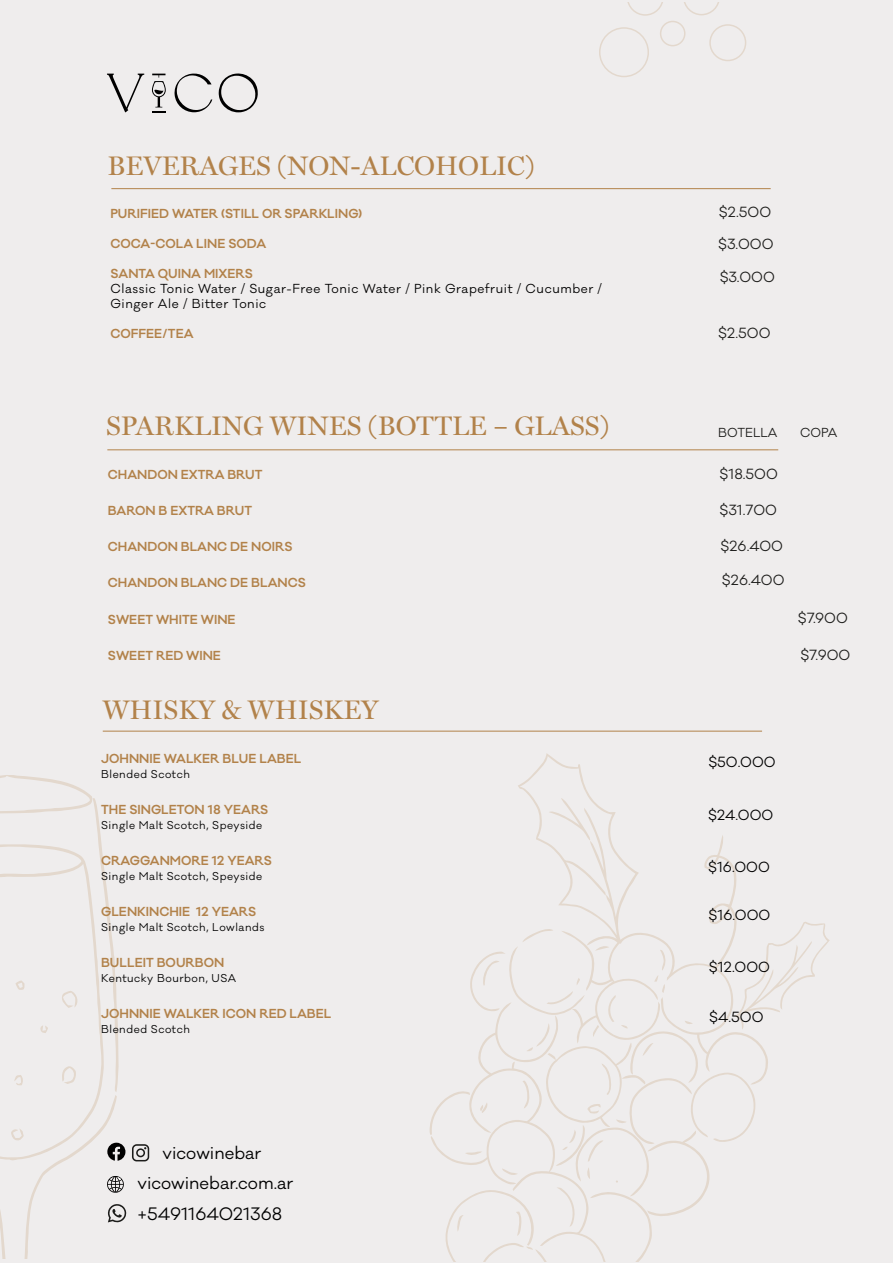
<style>
.page{position:relative;width:893px;height:1263px;background:#fff}
.page>*{position:absolute;margin:0;border:0;box-sizing:border-box;transform-origin:0 0}
.t1{font:27px "Miller Display";color:#b2824a}
.t2{font:16.5px/30.6px "Galano Classic";color:#000}
.t3{font:13.5px "Galano Classic";color:#1d1d1b}
.t4{font:13.5px "Galano Classic";color:#000}
.t5{font:600 12px "Galano Classic";color:#b2824a}
.t6{font:12px/15px "Galano Classic";letter-spacing:.05em;color:#000}
.t7{font:12px "Galano Classic";color:#1d1d1b}
.t8{font:10.5px "Galano Classic";letter-spacing:.05em;color:#000}
</style>
<div class="page">
<div style="left:2px;top:0;width:891px;height:1262px;background:#efeded"></div>
<div style="left:709px;top:24px;width:37px;height:37px;border:2px solid #b2824a;border-radius:50%"></div>
<div style="left:599px;top:27px;width:50px;height:50px;border:2px solid #b2824a;border-radius:50%"></div>
<svg style="left:627px;top:2px;width:36px;height:14px"></svg>
<svg style="left:684px;top:2px;width:35px;height:13px"></svg>
<div style="left:660px;top:21px;width:25px;height:25px;border:2px solid #b2824a;border-radius:50%"></div>
<hr style="left:111px;top:188px;width:660px;height:1px;background:#b2824a">
<svg style="left:518px;top:753px;width:219px;height:169px"></svg>
<svg style="left:549px;top:798px;width:41px;height:43px"></svg>
<svg style="left:430px;top:922px;width:400px;height:340px"></svg>
<hr style="left:107px;top:449px;width:671px;height:1px;background:#b2824a">
<hr style="left:103px;top:731px;width:659px;height:1px;background:#b2824a">
<svg style="left:132px;top:1144px;width:17px;height:17px"></svg>
<svg style="left:0;top:774px;width:126px;height:484px"></svg>
<svg style="left:219px;top:73px;width:39px;height:39px"></svg>
<svg style="left:107px;top:74px;width:37px;height:38px"></svg>
<svg style="left:152px;top:74px;width:14px;height:38px"></svg>
<svg style="left:174px;top:73px;width:38px;height:39px"></svg>
<h1 class="t1" style="left:107px;top:150px;width:429px">BEVERAGES (NON-ALCOHOLIC)</h1>
<p class="t5" style="left:110px;top:205px;width:253px">PURIFIED WATER (STILL OR SPARKLING)</p>
<p class="t5" style="left:110px;top:235px;width:157px">COCA-COLA LINE SODA</p>
<p class="t5" style="left:110px;top:265px;width:144px">SANTA QUINA MIXERS</p>
<p class="t6" style="left:110px;top:281px;width:493px">Classic Tonic Water / Sugar-Free Tonic Water / Pink Grapefruit / Cucumber /<br>Ginger Ale / Bitter Tonic</p>
<p class="t5" style="left:110px;top:325px;width:85px">COFFEE/TEA</p>
<h1 class="t1" style="left:106px;top:410px;width:505px">SPARKLING WINES (BOTTLE – GLASS)</h1>
<p class="t5" style="left:108px;top:467px;width:156px">CHANDON EXTRA BRUT</p>
<p class="t5" style="left:108px;top:503px;width:146px">BARON B EXTRA BRUT</p>
<p class="t5" style="left:108px;top:539px;width:186px">CHANDON BLANC DE NOIRS</p>
<p class="t5" style="left:108px;top:575px;width:200px">CHANDON BLANC DE BLANCS</p>
<p class="t5" style="left:108px;top:611px;width:129px">SWEET WHITE WINE</p>
<p class="t5" style="left:108px;top:647px;width:115px">SWEET RED WINE</p>
<h1 class="t1" style="left:103px;top:693px;width:277px">WHISKY &amp; WHISKEY</h1>
<p class="t5" style="left:101px;top:751px;width:202px">JOHNNIE WALKER BLUE LABEL</p>
<p class="t8" style="left:101px;top:768px;width:90px">Blended Scotch</p>
<p class="t5" style="left:101px;top:802px;width:169px">THE SINGLETON 18 YEARS</p>
<p class="t8" style="left:101px;top:819px;width:163px">Single Malt Scotch, Speyside</p>
<p class="t5" style="left:101px;top:853px;width:172px">CRAGGANMORE 12 YEARS</p>
<p class="t8" style="left:101px;top:869px;width:163px">Single Malt Scotch, Speyside</p>
<p class="t5" style="left:101px;top:904px;width:157px">GLENKINCHIE 12 YEARS</p>
<p class="t8" style="left:101px;top:920px;width:165px">Single Malt Scotch, Lowlands</p>
<p class="t5" style="left:101px;top:955px;width:125px">BULLEIT BOURBON</p>
<p class="t8" style="left:101px;top:971px;width:137px">Kentucky Bourbon, USA</p>
<p class="t5" style="left:101px;top:1006px;width:232px">JOHNNIE WALKER ICON RED LABEL</p>
<p class="t8" style="left:101px;top:1022px;width:90px">Blended Scotch</p>
<h2 class="t2" style="left:138px;top:1137px;width:157px;text-indent:25px">vicowinebar vicowinebar.com.ar +5491164021368</h2>
<p class="t3" style="left:719px;top:203px;width:54px">$2.500</p>
<p class="t3" style="left:718px;top:235px;width:57px">$3.000</p>
<p class="t3" style="left:720px;top:268px;width:57px">$3.000</p>
<p class="t3" style="left:718px;top:324px;width:54px">$2.500</p>
<p class="t7" style="left:718px;top:425px;width:61px">BOTELLA</p>
<p class="t7" style="left:800px;top:425px;width:39px">COPA</p>
<p class="t3" style="left:720px;top:465px;width:60px">$18.500</p>
<p class="t3" style="left:720px;top:501px;width:59px">$31.700</p>
<p class="t3" style="left:721px;top:537px;width:64px">$26.400</p>
<p class="t3" style="left:722px;top:571px;width:64px">$26.400</p>
<p class="t3" style="left:798px;top:609px;width:51px">$7.900</p>
<p class="t3" style="left:800px;top:646px;width:51px">$7.900</p>
<p class="t4" style="left:708px;top:754px;width:69px">$50.000</p>
<p class="t4" style="left:708px;top:806px;width:67px">$24.000</p>
<p class="t4" style="left:708px;top:858px;width:63px">$16.000</p>
<p class="t4" style="left:709px;top:906px;width:63px">$16.000</p>
<p class="t4" style="left:709px;top:958px;width:63px">$12.000</p>
<p class="t4" style="left:709px;top:1008px;width:56px">$4.500</p>
</div>
